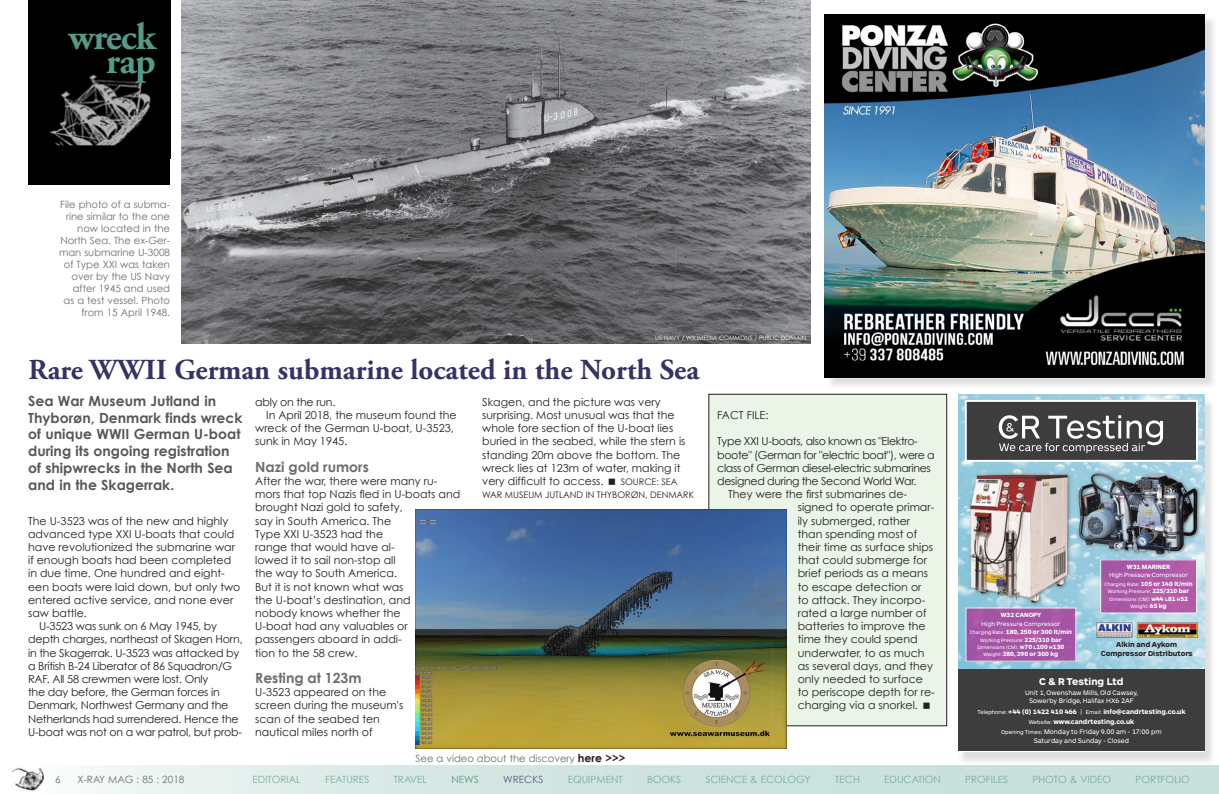
<style>
.page{position:relative;width:1219px;height:794px;background:#fff}
.page>*{position:absolute;margin:0;border:0;box-sizing:border-box;transform-origin:0 0}
.Body__11pt{font:700 38px "Adobe Garamond Pro";letter-spacing:-.025em;color:#559987}
.Standfirst_Manchet{font:700 29px "Adobe Garamond Pro";color:#336}
.Standfirst_Manchet-2{font:700 14px/16.8px "Century Gothic";color:#57585a}
.t1{font:700 14px "Century Gothic";color:#6c6d70}
.t2{font:700 12px "ARS Maquette";color:#fff}
.t3{font:11px/13.2px "Century Gothic";color:#231f20}
.t4{font:11px/13.2px "Century Gothic";letter-spacing:-.02em;color:#231f20}
.t5{font:11px/13.2px "Century Gothic";letter-spacing:-.03em;color:#231f20}
.Standfirst_Manchet-3{font:10px/12px "Century Gothic";color:#6c6d70;text-align:right}
.t6{font:10px "Century Gothic";color:#77ad9f}
.t7{font:10px "Century Gothic";color:#5c5c85}
.t8{font:10px "Century Gothic";color:#559987}
.t9{font:9px/13.2px "Century Gothic";color:#231f20}
.t10{font:700 8.8px/9px "ARS Maquette";color:#231f20;text-align:center}
.t11{font:8px/8px "ARS Maquette";color:#fff;text-align:center}
.t12{font:700 8px/9.3px "ARS Maquette";color:#fff;text-align:center}
.t13{font:700 7.3px/8.7px "ARS Maquette";color:#fff;text-align:center}
.Standfirst_Manchet-4{font:6px "Century Gothic";color:#fff}
.t14{font:5.9px/7.3px "ARS Maquette";color:#fff;text-align:center}
.s1{font-weight:700;font-size:11px;color:#231f20}
.s2{font-weight:400}
.s3{font-weight:400;font-size:5.9px}
.s4{font-weight:700;font-size:7.3px}
.s5{font-weight:700}
.s6{font-weight:400;font-size:6.6px}
.s7{font-size:6.6px}
</style>
<div class="page">
<div style="left:0;top:765px;width:1219px;height:29px;background:linear-gradient(to right,#edf5f3,#c0dad4)"></div>
<div style="left:12px;top:764px;width:32px;height:29px;background:#fff"></div>
<img style="left:12px;top:768px;width:32px;height:22px">
<div style="left:709px;top:394px;width:238px;height:332px;background:#eaf4e7"></div>
<div style="left:709px;top:394px;width:238px;height:332px;border:1px solid #231f20"></div>
<img style="left:181px;top:0;width:630px;height:343px">
<div style="left:826px;top:16px;width:391px;height:373px;background:#231f20;opacity:.15"></div>
<img style="left:825px;top:14px;width:380px;height:363px">
<div style="left:958px;top:397px;width:257px;height:368px;background:#231f20;opacity:.15"></div>
<img style="left:958px;top:394px;width:247px;height:275px">
<div style="left:967px;top:402px;width:229px;height:58px;background:#3d3d3d"></div>
<div style="left:965px;top:400px;width:233px;height:62px;border:2px solid #fff"></div>
<svg style="left:999px;top:415px;width:164px;height:38px"></svg>
<div style="left:958px;top:669px;width:247px;height:82px;background:#3d3d3d"></div>
<div style="left:1101px;top:560px;width:95px;height:53px;background:#ae59a7"></div>
<div style="left:1100px;top:559px;width:97px;height:54px;border:1px solid #fff"></div>
<div style="left:966px;top:608px;width:110px;height:53px;background:linear-gradient(to right,#a655a5,#a755a5)"></div>
<img style="left:416px;top:509px;width:370px;height:239px">
<div style="left:28px;top:0;width:142px;height:184px;background:#000"></div>
<img style="left:49px;top:74px;width:102px;height:72px">
<p class="Body__11pt" style="left:68px;top:15px;width:89px">wreck</p>
<p class="Body__11pt" style="left:106px;top:39px;width:51px">rap</p>
<p class="Standfirst_Manchet-3" style="left:59px;top:198px;width:113px">File photo of a subma&shy;rine similar to the one now located in the<br>North Sea. The ex-Ger&shy;man submarine U-3008 of Type XXI was taken over by the US Navy after 1945 and used<br>as a test vessel. Photo from 15 April 1948.</p>
<p class="Standfirst_Manchet-4" style="left:655px;top:334px;width:152px">US NAVY / WIKIMEDIA COMMONS / PUBLIC DOMAIN</p>
<p class="Standfirst_Manchet" style="left:28px;top:353px;width:672px">Rare WWII German submarine located in the North Sea</p>
<p class="Standfirst_Manchet-2" style="left:28px;top:392px;width:216px">Sea War Museum Jutland in<br>Thyborøn, Denmark finds wreck of unique WWII German U-boat during its ongoing registration of shipwrecks in the North Sea and in the Skagerrak.</p>
<p class="t3" style="left:28px;top:514px;width:214px">The U-3523 was of the new and highly advanced type XXI U-boats that could have revolutionized the submarine war if enough boats had been completed in due time. One hundred and eight&shy;een boats were laid down, but only two entered active service, and none ever saw battle.</p>
<p class="t4" style="left:28px;top:619px;width:216px;text-indent:11px">U-3523 was sunk on 6 May 1945, by depth charges, northeast of Skagen Horn, in the Skagerrak. U-3523 was attacked by a British B-24 Liberator of 86 Squadron/G RAF. All 58 crewmen were lost. Only<br>the day before, the German forces in Denmark, Northwest Germany and the Netherlands had surrendered. Hence the U-boat was not on a war patrol, but prob-</p>
<p class="t4" style="left:255px;top:395px;width:82px">ably on the run.</p>
<p class="t3" style="left:255px;top:408px;width:203px;text-indent:11px">In April 2018, the museum found the wreck of the German U-boat, U-3523, sunk in May 1945.</p>
<p class="t1" style="left:255px;top:458px;width:115px">Nazi gold rumors</p>
<p class="t3" style="left:255px;top:474px;width:207px">After the war, there were many ru&shy;mors that top Nazis fled in U-boats and brought Nazi gold to safety,<br>say in South America. The<br>Type XXI U-3523 had the<br>range that would have al-<br>lowed it to sail non-stop all<br>the way to South America.<br>But it is not known what was<br>the U-boat’s destination, and<br>nobody knows whether the<br>U-boat had any valuables or passengers aboard in addi-<br>tion to the 58 crew.</p>
<p class="t1" style="left:255px;top:669px;width:108px">Resting at 123m</p>
<p class="t3" style="left:255px;top:685px;width:150px">U-3523 appeared on the screen during the museum's scan of the seabed ten nautical miles north of</p>
<p class="t3" style="left:482px;top:395px;width:205px">Skagen, and the picture was very surprising. Most unusual was that the whole fore section of the U-boat lies buried in the seabed, while the stern is standing 20m above the bottom. The wreck lies at 123m of water, making it very difficult to access.</p>
<p class="t9" style="left:482px;top:475px;width:213px;text-indent:138px">SOURCE: SEA<br>WAR MUSEUM JUTLAND IN THYBORØN, DENMARK</p>
<p class="Standfirst_Manchet-3" style="left:416px;top:752px;width:211px">See a video about the discovery <span class="s1">here &gt;&gt;&gt;</span></p>
<p class="t3" style="left:717px;top:408px;width:53px">FACT FILE:</p>
<p class="t5" style="left:717px;top:434px;width:219px">Type XXI U-boats, also known as "Elektro&shy;boote" (German for "electric boat"), were a class of German diesel-electric submarines designed during the Second World War.</p>
<p class="t3" style="left:798px;top:487px;width:139px;text-indent:-70px">They were the first submarines de&shy;signed to operate primar&shy;ily submerged, rather than spending most of their time as surface ships that could submerge for brief periods as a means to escape detection or to attack. They incorpo&shy;rated a large number of batteries to improve the time they could spend underwater, to as much as several days, and they only needed to surface to periscope depth for re&shy;charging via a snorkel.</p>
<p class="t13" style="left:1104px;top:562px;width:90px">W31 MARINER<br><span class="s2">High Pressure Compressor<br></span><span class="s3">Charging Rate:</span> 105 or 140 lt/min</p>
<p class="t14" style="left:1108px;top:588px;width:83px">Working Pressure: <span class="s4">225/310 bar<br></span>Dimensions (CM): <span class="s5">W</span><span class="s4">44</span> <span class="s5">L</span><span class="s4">81</span> <span class="s5">H</span><span class="s4">52<br></span>Weight: <span class="s4">65 kg</span></p>
<p class="t13" style="left:970px;top:610px;width:104px">W32 CANOPY<br><span class="s2">High Pressure Compressor<br></span><span class="s3">Charging Rate:</span> 180, 250 or 300 lt/min</p>
<p class="t14" style="left:977px;top:636px;width:88px">Working Pressure: <span class="s4">225/310 bar<br></span>Dimensions (CM): <span class="s5">W</span><span class="s4">70</span> <span class="s5">L</span><span class="s4">100</span> <span class="s5">H</span><span class="s4">130</span></p>
<p class="t13" style="left:984px;top:650px;width:76px"><span class="s3">Weight:</span> 280, 290 or 300 kg</p>
<p class="t10" style="left:1101px;top:640px;width:93px">Alkin and Aykom<br>Compressor Distributors</p>
<p class="t2" style="left:1039px;top:676px;width:86px">C &amp; R Testing Ltd</p>
<p class="t11" style="left:1025px;top:688px;width:114px">Unit 1, Owenshaw Mills, Old Cawsey,<br>Sowerby Bridge, Halifax HX6 2AF</p>
<p class="t12" style="left:977px;top:707px;width:210px"><span class="s6">Telephone:</span> +44 (0) 1422 410 466 <span class="s2">|</span> <span class="s6">Email:</span> info@candrtesting.co.uk<br><span class="s6">Website:</span> www.candrtesting.co.uk</p>
<p class="t11" style="left:1001px;top:727px;width:162px;line-height:9.3px"><span class="s7">Opening Times:</span> Monday to Friday 9.00 am - 17:00 pm<br>Saturday and Sunday - Closed</p>
<p class="Standfirst_Manchet-3" style="left:55px;top:773px;width:7px">6</p>
<p class="Standfirst_Manchet-3" style="left:78px;top:773px;width:108px">X-RAY MAG : 85 : 2018</p>
<p class="t6" style="left:253px;top:773px;width:50px">EDITORIAL</p>
<p class="t6" style="left:325px;top:773px;width:46px">FEATURES</p>
<p class="t6" style="left:394px;top:773px;width:35px">TRAVEL</p>
<p class="t8" style="left:452px;top:773px;width:29px">NEWS</p>
<p class="t7" style="left:503px;top:773px;width:42px">WRECKS</p>
<p class="t6" style="left:568px;top:773px;width:57px">EQUIPMENT</p>
<p class="t6" style="left:647px;top:773px;width:36px">BOOKS</p>
<p class="t6" style="left:705px;top:773px;width:107px">SCIENCE &amp; ECOLOGY</p>
<p class="t6" style="left:835px;top:773px;width:26px">TECH</p>
<p class="t6" style="left:884px;top:773px;width:58px">EDUCATION</p>
<p class="t6" style="left:965px;top:773px;width:44px">PROFILES</p>
<p class="t6" style="left:1032px;top:773px;width:80px">PHOTO &amp; VIDEO</p>
<p class="t6" style="left:1136px;top:773px;width:56px">PORTFOLIO</p>
</div>
